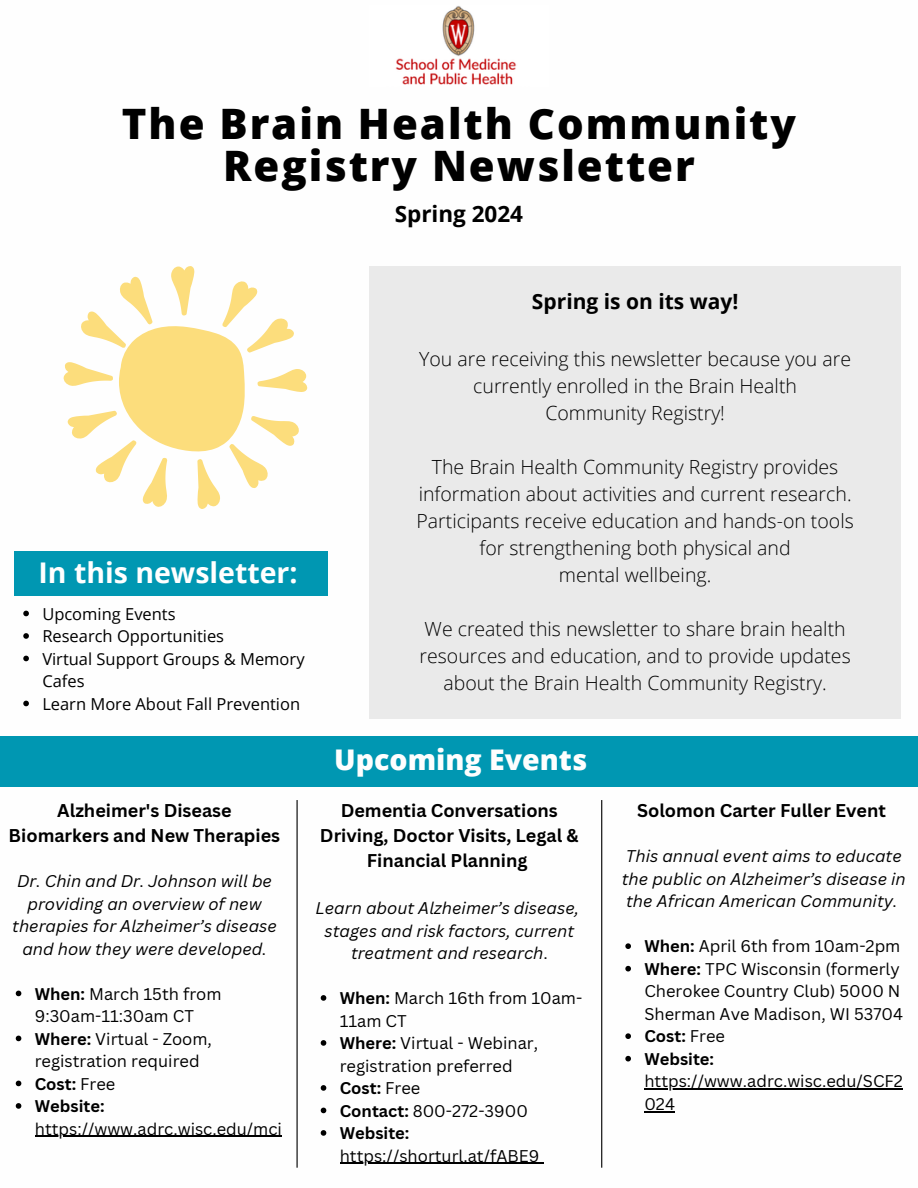
<style>
.page{position:relative;width:918px;height:1188px;background:#fff}
.page>*{position:absolute;margin:0;border:0;box-sizing:border-box;transform-origin:0 0}
.t1{font:800 42px/41.7px "Open Sans";letter-spacing:.045em;color:#000;text-align:center}
.t2{font:700 28.5px "Open Sans";color:#fff}
.t3{font:800 28.5px "Open Sans";color:#fefefe}
.t4{font:700 22.5px "Open Sans";color:#000}
.t5{font:700 21px "Open Sans";color:#000}
.t6{font:300 19.5px/27px "Open Sans";color:#000;text-align:center}
.t7{font:700 18px/24.8px "Canva Sans";color:#000;text-align:center}
.t8{font:16.5px/22.5px "Canva Sans";color:#000}
.t9{font:italic 16.5px/22.5px "Canva Sans";color:#000;text-align:center}
.t10{font:16.5px/22.5px "Open Sans";color:#000}
.t11{font:700 16.5px/22.5px "Canva Sans";color:#000}
.s1{font-weight:700}
.s2{font-weight:400}
.s3{font-style:normal}
</style>
<div class="page">
<div style="left:369px;top:266px;width:532px;height:452px;background:#eaeaea"></div>
<div style="left:14px;top:551px;width:314px;height:45px;background:#0097b2"></div>
<svg style="left:23px;top:611px;width:6px;height:5px"></svg>
<svg style="left:23px;top:633px;width:6px;height:6px"></svg>
<svg style="left:23px;top:656px;width:6px;height:5px"></svg>
<svg style="left:23px;top:701px;width:6px;height:5px"></svg>
<img style="left:395px;top:6px;width:122px;height:79px">
<div style="left:0;top:736px;width:918px;height:51px;background:#0097b2"></div>
<hr style="left:297px;top:800px;width:1px;height:368px;background:#000">
<hr style="left:601px;top:800px;width:1px;height:368px;background:#000">
<svg style="left:63px;top:266px;width:244px;height:243px"></svg>
<svg style="left:16px;top:991px;width:5px;height:5px"></svg>
<svg style="left:16px;top:1036px;width:5px;height:5px"></svg>
<svg style="left:16px;top:1081px;width:5px;height:5px"></svg>
<svg style="left:16px;top:1103px;width:5px;height:6px"></svg>
<hr style="left:35px;top:1136px;width:243px;height:1px;background:#000">
<svg style="left:321px;top:995px;width:5px;height:6px"></svg>
<svg style="left:321px;top:1040px;width:5px;height:6px"></svg>
<svg style="left:321px;top:1085px;width:5px;height:6px"></svg>
<svg style="left:321px;top:1108px;width:5px;height:5px"></svg>
<svg style="left:321px;top:1130px;width:5px;height:6px"></svg>
<hr style="left:340px;top:1163px;width:199px;height:1px;background:#000">
<svg style="left:625px;top:943px;width:6px;height:6px"></svg>
<svg style="left:625px;top:966px;width:6px;height:5px"></svg>
<svg style="left:625px;top:1033px;width:6px;height:6px"></svg>
<svg style="left:625px;top:1056px;width:6px;height:5px"></svg>
<hr style="left:644px;top:1088px;width:259px;height:2px;background:#000">
<hr style="left:644px;top:1111px;width:31px;height:1px;background:#000">
<p class="t1" style="left:122px;top:102px;width:676px">The Brain Health Community<br>Registry Newsletter</p>
<p class="t4" style="left:395px;top:198px;width:130px">Spring 2024</p>
<p class="t2" style="left:38px;top:552px;width:261px">In this newsletter:</p>
<h1 class="t10" style="left:42px;top:602px;width:135px">Upcoming Events</h1>
<h3 class="t10" style="left:42px;top:625px;width:183px">Research Opportunities</h3>
<p class="t10" style="left:42px;top:647px;width:264px">Virtual Support Groups &amp; Memory<br>Cafes</p>
<h2 class="t10" style="left:42px;top:692px;width:259px">Learn More About Fall Prevention</h2>
<p class="t5" style="left:532px;top:286px;width:208px">Spring is on its way!</p>
<h3 class="t6" style="left:419px;top:345px;width:433px">You are receiving this newsletter because you are currently enrolled in the Brain Health<br>Community Registry!</h3>
<h5 class="t6" style="left:417px;top:453px;width:439px">The Brain Health Community Registry provides information about activities and current research.<br>Participants receive education and hands-on tools for strengthening both physical and<br>mental wellbeing.</h5>
<h5 class="t6" style="left:420px;top:615px;width:433px">We created this newsletter to share brain health resources and education, and to provide updates about the Brain Health Community Registry.</h5>
<h2 class="t7" style="left:9px;top:798px;width:273px">Alzheimer's Disease<br>Biomarkers and New Therapies</h2>
<h4 class="t9" style="left:12px;top:869px;width:266px">Dr. Chin and Dr. Johnson will be providing an overview of new therapies for Alzheimer’s disease and how they were developed.</h4>
<p class="t8" style="left:35px;top:982px;width:188px"><span class="s1">When:</span> March 15th from<br>9:30am-11:30am CT</p>
<p class="t8" style="left:35px;top:1027px;width:179px"><span class="s1">Where:</span> Virtual - Zoom, registration required</p>
<p class="t11" style="left:35px;top:1072px;width:82px">Cost: <span class="s2">Free</span></p>
<p class="t11" style="left:35px;top:1094px;width:71px">Website:</p>
<p class="t8" style="left:35px;top:1117px;width:249px">https://www.adrc.wisc.edu/mci</p>
<h5 class="t3" style="left:334px;top:740px;width:254px">Upcoming Events</h5>
<h4 class="t7" style="left:320px;top:798px;width:260px">Dementia Conversations<br>Driving, Doctor Visits, Legal &amp;<br>Financial Planning</h4>
<p class="t9" style="left:315px;top:896px;width:265px">Learn about Alzheimer’s disease, stages and risk factors, current treatment and research<span class="s3">.</span></p>
<p class="t8" style="left:340px;top:986px;width:244px"><span class="s1">When:</span> March 16th from 10am-<br>11am CT</p>
<p class="t8" style="left:340px;top:1031px;width:200px"><span class="s1">Where:</span> Virtual - Webinar, registration preferred</p>
<p class="t11" style="left:340px;top:1076px;width:82px">Cost: <span class="s2">Free</span></p>
<p class="t8" style="left:340px;top:1099px;width:190px"><span class="s1">Contact:</span> 800-272-3900</p>
<p class="t11" style="left:340px;top:1121px;width:71px">Website:</p>
<h4 class="t8" style="left:340px;top:1144px;width:201px">https://shorturl.at/fABE9</h4>
<p class="t7" style="left:637px;top:798px;width:250px">Solomon Carter Fuller Event</p>
<p class="t9" style="left:622px;top:845px;width:285px;text-align:left">This annual event aims to educate the public on Alzheimer’s disease in the African American Community.</p>
<p class="t8" style="left:644px;top:935px;width:257px"><span class="s1">When:</span> April 6th from 10am-2pm</p>
<p class="t8" style="left:644px;top:957px;width:260px"><span class="s1">Where:</span> TPC Wisconsin (formerly<br>Cherokee Country Club) 5000 N<br>Sherman Ave Madison, WI 53704</p>
<p class="t11" style="left:644px;top:1025px;width:82px">Cost: <span class="s2">Free<br></span>Website:</p>
<p class="t8" style="left:644px;top:1070px;width:260px">https://www.adrc.wisc.edu/SCF2<br>024</p>
</div>
